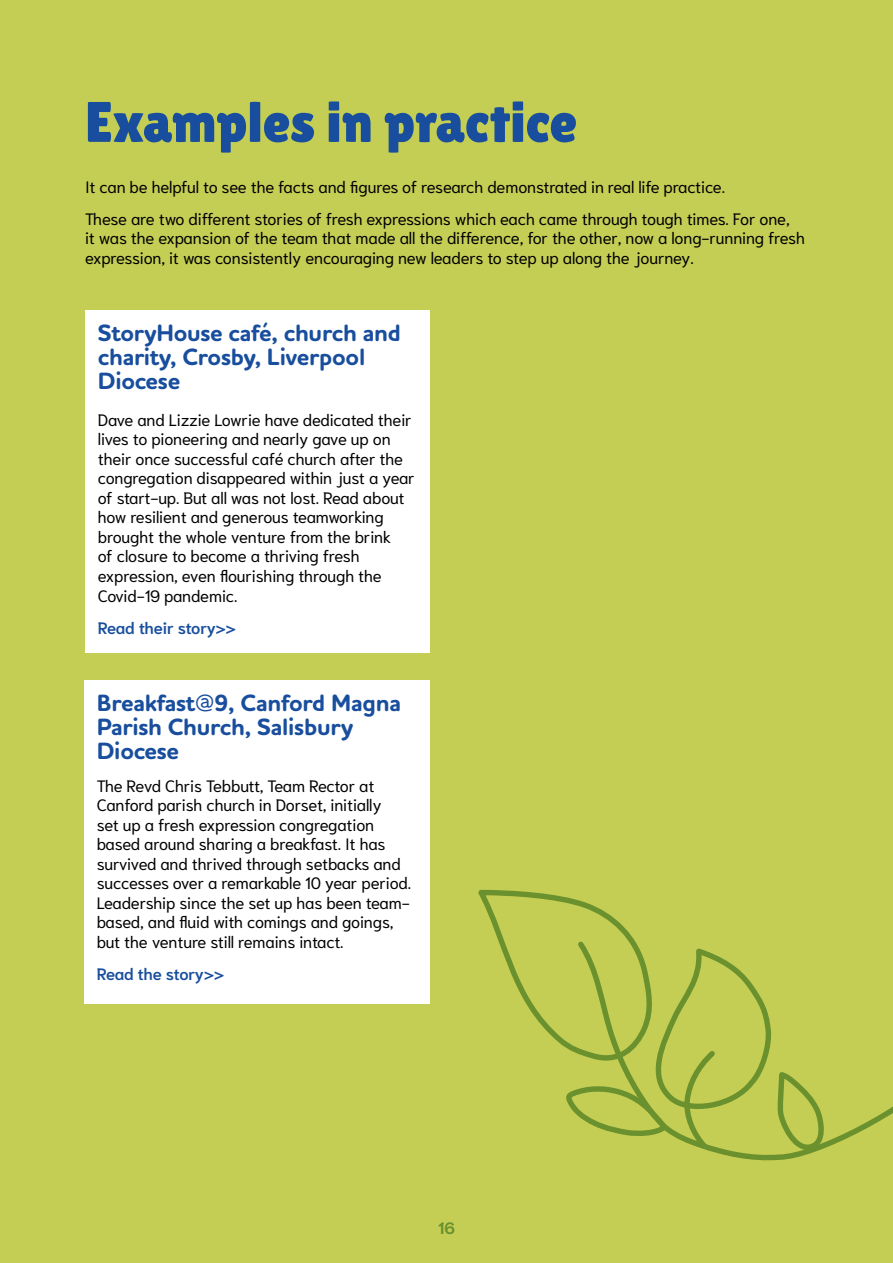
<style>
.page{position:relative;width:893px;height:1263px;background:#c4ce55}
.page>*{position:absolute;margin:0;border:0;box-sizing:border-box;transform-origin:0 0}
.t1{font:57px "Lilita One";letter-spacing:-.01em;color:#184e9d}
.t2{font:700 24px/24px "Houschka Rounded";letter-spacing:-.01em;color:#184e9d}
.t3{font:16.5px/19.5px "Niramit";letter-spacing:-.01em;color:#000}
.t4{font:600 16.5px "Niramit";letter-spacing:-.02em;color:#184e9d}
.t5{font:700 16.5px "Niramit";color:#6a912d}
</style>
<div class="page">
<svg style="left:721px;top:1033px;width:172px;height:126px"></svg>
<svg style="left:478px;top:889px;width:293px;height:265px"></svg>
<div style="left:85px;top:310px;width:344px;height:343px;background:#fff"></div>
<div style="left:84px;top:680px;width:345px;height:323px;background:#fff"></div>
<h1 class="t1" style="left:85px;top:89px;width:493px">Examples in practice</h1>
<p class="t3" style="left:85px;top:170px;width:706px;line-height:32.2px">It can be helpful to see the facts and figures of research demonstrated in real life practice.<br>These are two different stories of fresh expressions which each came through tough times. For one,</p>
<p class="t3" style="left:85px;top:229px;width:721px">it was the expansion of the team that made all the difference, for the other, now a long-running fresh expression, it was consistently encouraging new leaders to step up along the journey.</p>
<h2 class="t2" style="left:98px;top:322px;width:305px">StoryHouse café, church and charity, Crosby, Liverpool<br>Diocese</h2>
<p class="t3" style="left:98px;top:410px;width:318px">Dave and Lizzie Lowrie have dedicated their lives to pioneering and nearly gave up on their once successful café church after the congregation disappeared within just a year of start-up. But all was not lost. Read about how resilient and generous teamworking brought the whole venture from the brink<br>of closure to become a thriving fresh expression, even flourishing through the Covid-19 pandemic.</p>
<p class="t4" style="left:98px;top:618px;width:140px">Read their story&gt;&gt;</p>
<h2 class="t2" style="left:97px;top:692px;width:306px">Breakfast@9, Canford Magna<br>Parish Church, Salisbury<br>Diocese</h2>
<p class="t3" style="left:97px;top:776px;width:316px">The Revd Chris Tebbutt, Team Rector at Canford parish church in Dorset, initially<br>set up a fresh expression congregation based around sharing a breakfast. It has survived and thrived through setbacks and successes over a remarkable 10 year period.<br>Leadership since the set up has been team&shy;based, and fluid with comings and goings, but the venture still remains intact.</p>
<p class="t4" style="left:97px;top:965px;width:129px">Read the story&gt;&gt;</p>
<p class="t5" style="left:438px;top:1219px;width:18px">16</p>
</div>
